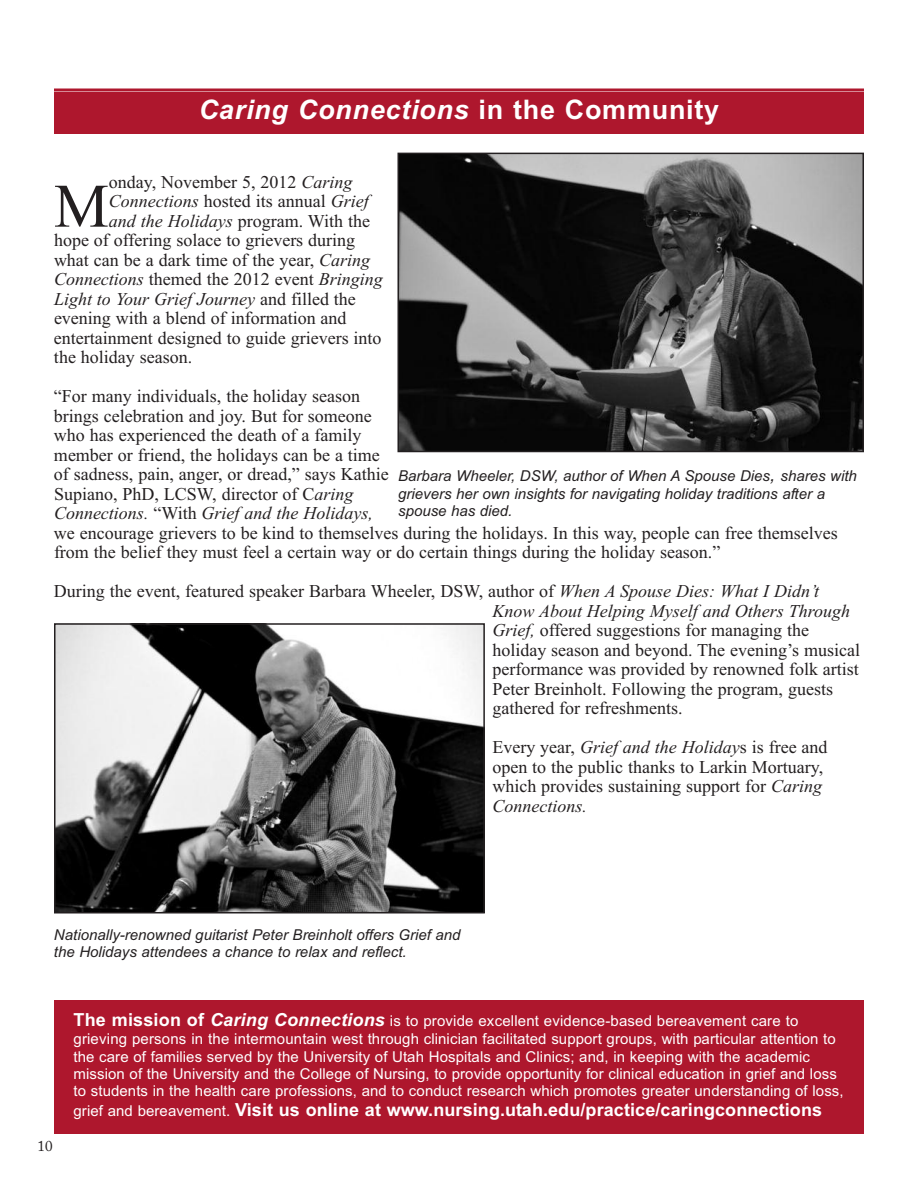
<style>
.page{position:relative;width:918px;height:1188px;background:#fff}
.page>*{position:absolute;margin:0;border:0;box-sizing:border-box;transform-origin:0 0}
.t1{font:61.8px "Times New Roman";color:#231f20}
.t2{font:italic 700 27px "Arial";letter-spacing:.03em;color:#fff}
.t3{font:18px/19.5px "Times New Roman";color:#231f20}
.t4{font:italic 18px "Times New Roman";color:#231f20}
.t5{font:700 18px "Arial";letter-spacing:.005em;color:#fff}
.t6{font:15px/17.5px "Arial";letter-spacing:.005em;color:#fff}
.t7{font:italic 15px/17.9px "Arial";color:#231f20}
.t8{font:15px "Adobe Caslon Pro";color:#231f20}
.s1{font-style:normal}
.s2{font-style:italic}
.s3{font-size:18px}
.s4{font-weight:700;font-size:18px}
.s5{font-weight:700;font-style:italic;font-size:18px}
.s6{font-weight:400;font-size:15px}
</style>
<div class="page">
<svg style="left:54px;top:88px;width:810px;height:4px;background:#c25061"></svg>
<div style="left:54px;top:92px;width:810px;height:41px;background:#ae172d"></div>
<img style="left:400px;top:156px;width:461px;height:293px">
<div style="left:397px;top:153px;width:467px;height:299px;border:2px solid #231f20"></div>
<img style="left:57px;top:626px;width:425px;height:285px">
<div style="left:54px;top:623px;width:431px;height:291px;border:2px solid #231f20"></div>
<div style="left:54px;top:1000px;width:810px;height:134px;background:#ae172d"></div>
<h2 class="t2" style="left:199px;top:94px;width:522px">Caring Connections <span class="s1">in the Community</span></h2>
<p class="t3" style="left:109px;top:172px;width:245px">onday, November 5, 2012 <span class="s2">Caring</span></p>
<p class="t4" style="left:109px;top:190px;width:261px">Connections <span class="s1">hosted its annual</span> Grief</p>
<p class="t3" style="left:109px;top:211px;width:263px"><span class="s2">and the Holidays</span> program. With the</p>
<p class="t3" style="left:54px;top:230px;width:303px">hope of offering solace to grievers during</p>
<p class="t3" style="left:54px;top:250px;width:318px">what can be a dark time of the year, <span class="s2">Caring</span></p>
<p class="t4" style="left:54px;top:268px;width:330px">Connections <span class="s1">themed the 2012 event</span> Bringing</p>
<p class="t4" style="left:54px;top:288px;width:303px">Light to Your Grief Journey <span class="s1">and filled the</span></p>
<p class="t3" style="left:54px;top:308px;width:294px">evening with a blend of information and</p>
<p class="t3" style="left:54px;top:328px;width:329px">entertainment designed to guide grievers into</p>
<p class="t3" style="left:54px;top:347px;width:140px">the holiday season.</p>
<p class="t3" style="left:54px;top:386px;width:785px">“For many individuals, the holiday season<br>brings celebration and joy. But for someone<br>who has experienced the death of a family<br>member or friend, the holidays can be a time<br>of sadness, pain, anger, or dread,” says Kathie<br>Supiano, PhD, LCSW, director of C<span class="s2">aring<br>Connections.</span> “With <span class="s2">Grief and the Holidays,<br></span>we encourage grievers to be kind to themselves during the holidays. In this way, people can free themselves from the belief they must feel a certain way or do certain things during the holiday season.”</p>
<p class="t3" style="left:492px;top:581px;width:369px;text-indent:-438px">During the event, featured speaker Barbara Wheeler, DSW, author of <span class="s2">When A Spouse Dies: What I Didn’t Know About Helping Myself and Others Through Grief,</span> offered suggestions for managing the holiday season and beyond. The evening’s musical performance was provided by renowned folk artist Peter Breinholt. Following the program, guests gathered for refreshments.</p>
<p class="t3" style="left:492px;top:737px;width:337px">Every year, <span class="s2">Grief and the Holiday</span>s is free and open to the public thanks to Larkin Mortuary, which provides sustaining support for <span class="s2">Caring Connections.</span></p>
<h1 class="t1" style="left:54px;top:169px;width:56px">M</h1>
<p class="t7" style="left:398px;top:466px;width:460px">Barbara Wheeler, DSW, author of When A Spouse Dies<span class="s3">,</span> shares with grievers her own insights for navigating holiday traditions after a spouse has died.</p>
<p class="t7" style="left:54px;top:926px;width:408px;line-height:17.2px">Nationally-renowned guitarist Peter Breinholt offers Grief and the Holidays attendees a chance to relax and reflect.</p>
<p class="t8" style="left:38px;top:1140px;width:16px">10</p>
<p class="t6" style="left:73px;top:1012px;width:772px"><span class="s4">The mission of</span> <span class="s5">Caring Connections</span> is to provide excellent evidence-based bereavement care to grieving persons in the intermountain west through clinician facilitated support groups, with particular attention to the care of families served by the University of Utah Hospitals and Clinics; and, in keeping with the academic mission of the University and the College of Nursing, to provide opportunity for clinical education in grief and loss to students in the health care professions, and to conduct research which promotes greater understanding of loss,</p>
<p class="t5" style="left:74px;top:1099px;width:750px"><span class="s6">grief and bereavement.</span> Visit us online at www.nursing.utah.edu/practice/caringconnections</p>
</div>
